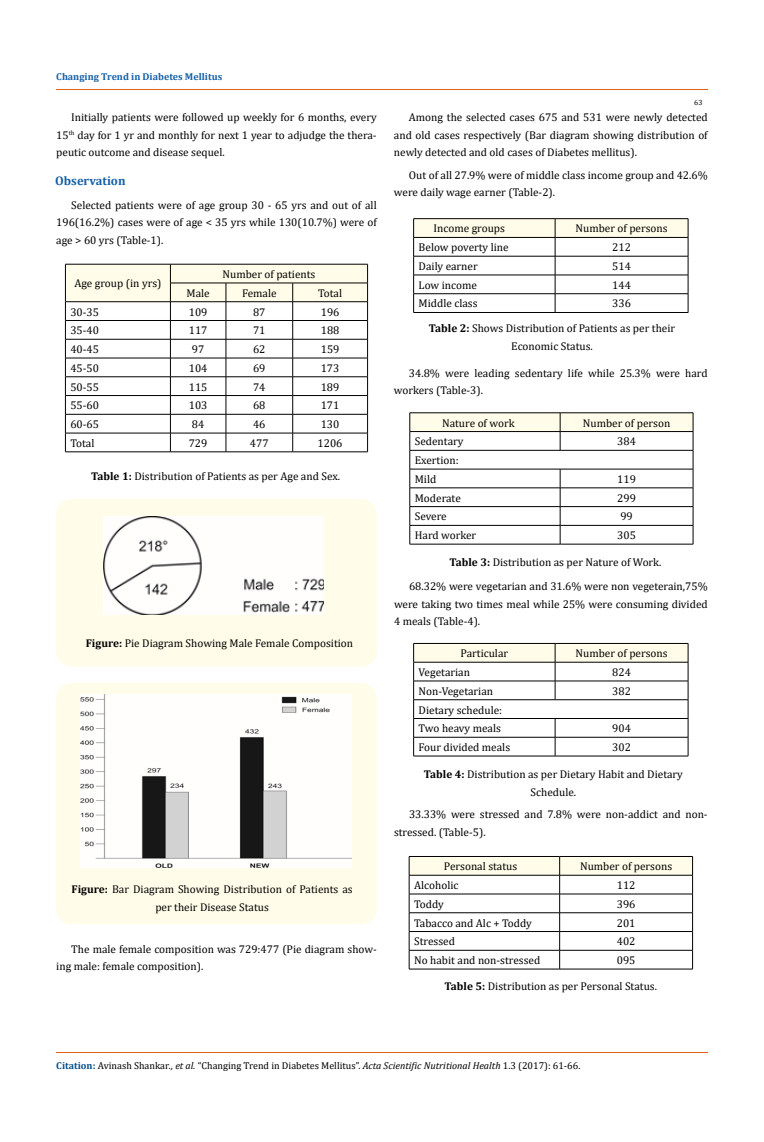
<style>
.page{position:relative;width:764px;height:1142px;background:#fff}
.page>*{position:absolute;margin:0;border:0;box-sizing:border-box;transform-origin:0 0}
.t1{font:700 12.5px "Cambria";color:#1560a6}
.t2{font:11.25px/17.5px "Cambria";color:#000}
.t3{font:10px "Cambria";color:#000}
.t4{font:700 10px "Cambria";color:#1560a6}
.t5{font:7.5px "Cambria";color:#000}
.s1{font-weight:700}
.s2{font-weight:700;color:#035089}
.s3{font-style:italic}
</style>
<div class="page">
<svg style="left:65px;top:264px;width:303px;height:187px"></svg>
<hr style="left:65px;top:451px;width:105px;height:1px;background:#000">
<hr style="left:170px;top:451px;width:56px;height:1px;background:#000">
<hr style="left:226px;top:451px;width:67px;height:1px;background:#000">
<hr style="left:293px;top:451px;width:75px;height:1px;background:#000">
<div style="left:56px;top:499px;width:321px;height:167px;background:#fffde9;border-radius:15px"></div>
<img style="left:103px;top:516px;width:221px;height:98px">
<div style="left:56px;top:682px;width:321px;height:242px;background:#fffde9;border-radius:15px"></div>
<img style="left:80px;top:694px;width:271px;height:173px">
<hr style="left:413px;top:218px;width:142px;height:1px;background:#000">
<hr style="left:555px;top:218px;width:133px;height:1px;background:#000">
<svg style="left:413px;top:219px;width:276px;height:93px"></svg>
<hr style="left:413px;top:312px;width:142px;height:1px;background:#000">
<hr style="left:555px;top:312px;width:133px;height:1px;background:#000">
<hr style="left:410px;top:412px;width:150px;height:1px;background:#000">
<hr style="left:560px;top:412px;width:133px;height:1px;background:#000">
<svg style="left:409px;top:413px;width:285px;height:131px"></svg>
<hr style="left:410px;top:544px;width:150px;height:1px;background:#000">
<hr style="left:560px;top:544px;width:133px;height:1px;background:#000">
<svg style="left:413px;top:643px;width:276px;height:112px"></svg>
<hr style="left:413px;top:755px;width:142px;height:1px;background:#000">
<hr style="left:555px;top:755px;width:133px;height:1px;background:#000">
<svg style="left:409px;top:856px;width:284px;height:112px"></svg>
<hr style="left:409px;top:968px;width:150px;height:1px;background:#000">
<hr style="left:559px;top:968px;width:134px;height:1px;background:#000">
<hr style="left:56px;top:90px;width:652px;height:1px;background:#e05d1a">
<hr style="left:56px;top:1052px;width:652px;height:1px;background:#e05d1a">
<p class="t4" style="left:56px;top:69px;width:167px">Changing Trend in Diabetes Mellitus</p>
<p class="t2" style="left:56px;top:108px;width:322px;text-align:justify;text-indent:15px">Initially patients were followed up weekly for 6 months, every 15<sup>th</sup> day for 1 yr and monthly for next 1 year to adjudge the thera&shy;peutic outcome and disease sequel.</p>
<p class="t1" style="left:55px;top:172px;width:72px">Observation</p>
<p class="t2" style="left:56px;top:196px;width:322px;text-align:justify;text-indent:15px">Selected patients were of age group 30 - 65 yrs and out of all 196(16.2%) cases were of age &lt; 35 yrs while 130(10.7%) were of age &gt; 60 yrs (Table-1).</p>
<p class="t2" style="left:74px;top:275px;width:89px">Age group (in yrs)</p>
<p class="t2" style="left:222px;top:265px;width:94px">Number of patients</p>
<p class="t2" style="left:187px;top:284px;width:25px">Male</p>
<p class="t2" style="left:242px;top:284px;width:36px">Female</p>
<p class="t2" style="left:318px;top:284px;width:26px">Total</p>
<p class="t2" style="left:70px;top:303px;width:30px">30-35</p>
<p class="t2" style="left:189px;top:303px;width:20px">109</p>
<p class="t2" style="left:253px;top:303px;width:14px">87</p>
<p class="t2" style="left:321px;top:303px;width:20px">196</p>
<p class="t2" style="left:70px;top:321px;width:30px">35-40</p>
<p class="t2" style="left:189px;top:321px;width:20px">117</p>
<p class="t2" style="left:253px;top:321px;width:14px">71</p>
<p class="t2" style="left:321px;top:321px;width:20px">188</p>
<p class="t2" style="left:70px;top:340px;width:30px">40-45</p>
<p class="t2" style="left:192px;top:340px;width:14px">97</p>
<p class="t2" style="left:253px;top:340px;width:14px">62</p>
<p class="t2" style="left:321px;top:340px;width:20px">159</p>
<p class="t2" style="left:70px;top:359px;width:30px">45-50</p>
<p class="t2" style="left:189px;top:359px;width:20px">104</p>
<p class="t2" style="left:253px;top:359px;width:14px">69</p>
<p class="t2" style="left:321px;top:359px;width:20px">173</p>
<p class="t2" style="left:70px;top:378px;width:30px">50-55</p>
<p class="t2" style="left:189px;top:378px;width:20px">115</p>
<p class="t2" style="left:253px;top:378px;width:14px">74</p>
<p class="t2" style="left:321px;top:378px;width:20px">189</p>
<p class="t2" style="left:70px;top:396px;width:30px">55-60</p>
<p class="t2" style="left:189px;top:396px;width:20px">103</p>
<p class="t2" style="left:253px;top:396px;width:14px">68</p>
<p class="t2" style="left:321px;top:396px;width:20px">171</p>
<p class="t2" style="left:70px;top:415px;width:30px">60-65</p>
<p class="t2" style="left:192px;top:415px;width:14px">84</p>
<p class="t2" style="left:253px;top:415px;width:14px">46</p>
<p class="t2" style="left:321px;top:415px;width:20px">130</p>
<p class="t2" style="left:70px;top:434px;width:26px">Total</p>
<p class="t2" style="left:189px;top:434px;width:20px">729</p>
<p class="t2" style="left:250px;top:434px;width:20px">477</p>
<p class="t2" style="left:317px;top:434px;width:26px">1206</p>
<p class="t2" style="left:91px;top:467px;width:250px"><span class="s1">Table 1:</span> Distribution of Patients as per Age and Sex.</p>
<p class="t2" style="left:86px;top:634px;width:269px"><span class="s1">Figure:</span> Pie Diagram Showing Male Female Composition</p>
<p class="t2" style="left:72px;top:880px;width:283px;text-align:center"><span class="s1">Figure:</span> Bar Diagram Showing Distribution of Patients as per their Disease Status</p>
<p class="t2" style="left:56px;top:939px;width:322px;text-indent:15px">The male female composition was 729:477 (Pie diagram show&shy;ing male: female composition).</p>
<p class="t5" style="left:694px;top:98px;width:10px">63</p>
<p class="t2" style="left:394px;top:109px;width:315px;text-align:justify;text-indent:15px">Among the selected cases 675 and 531 were newly detected and old cases respectively (Bar diagram showing distribution of newly detected and old cases of Diabetes mellitus).</p>
<p class="t2" style="left:394px;top:166px;width:315px;text-indent:15px">Out of all 27.9% were of middle class income group and 42.6% were daily wage earner (Table-2).</p>
<p class="t2" style="left:433px;top:220px;width:73px">Income groups</p>
<p class="t2" style="left:575px;top:220px;width:94px">Number of persons</p>
<p class="t2" style="left:418px;top:238px;width:92px">Below poverty line</p>
<p class="t2" style="left:612px;top:238px;width:20px">212</p>
<p class="t2" style="left:418px;top:257px;width:61px">Daily earner</p>
<p class="t2" style="left:612px;top:257px;width:20px">514</p>
<p class="t2" style="left:418px;top:276px;width:60px">Low income</p>
<p class="t2" style="left:612px;top:276px;width:20px">144</p>
<p class="t2" style="left:418px;top:295px;width:60px">Middle class</p>
<p class="t2" style="left:612px;top:295px;width:20px">336</p>
<p class="t2" style="left:429px;top:320px;width:248px;text-align:center"><span class="s1">Table 2:</span> Shows Distribution of Patients as per their<br>Economic Status.</p>
<p class="t2" style="left:394px;top:364px;width:315px;text-indent:15px">34.8% were leading sedentary life while 25.3% were hard workers (Table-3).</p>
<p class="t2" style="left:442px;top:414px;width:74px">Nature of work</p>
<p class="t2" style="left:583px;top:414px;width:89px">Number of person</p>
<p class="t2" style="left:415px;top:432px;width:50px">Sedentary</p>
<p class="t2" style="left:617px;top:432px;width:20px">384</p>
<p class="t2" style="left:415px;top:451px;width:45px;line-height:18.8px">Exertion:<br>Mild</p>
<p class="t2" style="left:617px;top:470px;width:20px">119</p>
<p class="t2" style="left:415px;top:489px;width:48px">Moderate</p>
<p class="t2" style="left:617px;top:489px;width:20px">299</p>
<p class="t2" style="left:415px;top:507px;width:33px">Severe</p>
<p class="t2" style="left:620px;top:507px;width:14px">99</p>
<p class="t2" style="left:415px;top:526px;width:63px">Hard worker</p>
<p class="t2" style="left:617px;top:526px;width:20px">305</p>
<p class="t2" style="left:409px;top:549px;width:300px;line-height:24.6px;text-align:center"><span class="s1">Table 3:</span> Distribution as per Nature of Work.<br>68.32% were vegetarian and 31.6% were non vegeterain,75%</p>
<p class="t2" style="left:394px;top:595px;width:315px">were taking two times meal while 25% were consuming divided<br>4 meals (Table-4).</p>
<p class="t2" style="left:460px;top:644px;width:49px">Particular</p>
<p class="t2" style="left:575px;top:644px;width:94px">Number of persons</p>
<p class="t2" style="left:419px;top:663px;width:53px">Vegetarian</p>
<p class="t2" style="left:612px;top:663px;width:20px">824</p>
<p class="t2" style="left:419px;top:682px;width:76px">Non-Vegetarian</p>
<p class="t2" style="left:612px;top:682px;width:20px">382</p>
<p class="t2" style="left:419px;top:700px;width:85px;line-height:18.8px">Dietary schedule:<br>Two heavy meals</p>
<p class="t2" style="left:612px;top:719px;width:20px">904</p>
<p class="t2" style="left:419px;top:738px;width:93px">Four divided meals</p>
<p class="t2" style="left:612px;top:738px;width:20px">302</p>
<p class="t2" style="left:424px;top:765px;width:260px;text-align:center"><span class="s1">Table 4:</span> Distribution as per Dietary Habit and Dietary<br>Schedule.</p>
<p class="t2" style="left:394px;top:805px;width:315px;text-indent:15px">33.33% were stressed and 7.8% were non-addict and non&shy;stressed. (Table-5).</p>
<p class="t2" style="left:444px;top:857px;width:75px">Personal status</p>
<p class="t2" style="left:580px;top:857px;width:94px">Number of persons</p>
<p class="t2" style="left:414px;top:876px;width:46px">Alcoholic</p>
<p class="t2" style="left:617px;top:876px;width:20px">112</p>
<p class="t2" style="left:414px;top:895px;width:31px">Toddy</p>
<p class="t2" style="left:617px;top:895px;width:20px">396</p>
<p class="t2" style="left:414px;top:913px;width:119px">Tabacco and Alc + Toddy</p>
<p class="t2" style="left:617px;top:913px;width:20px">201</p>
<p class="t2" style="left:414px;top:932px;width:42px">Stressed</p>
<p class="t2" style="left:617px;top:932px;width:20px">402</p>
<p class="t2" style="left:414px;top:951px;width:128px">No habit and non-stressed</p>
<p class="t2" style="left:617px;top:951px;width:20px">095</p>
<p class="t2" style="left:445px;top:977px;width:214px"><span class="s1">Table 5:</span> Distribution as per Personal Status.</p>
<p class="t3" style="left:56px;top:1059px;width:525px"><span class="s2">Citation:</span> Avinash Shankar<span class="s3">., et al.</span> “Changing Trend in Diabetes Mellitus”. <span class="s3">Acta Scientific Nutritional Health</span> 1.3 (2017): 61-66.</p>
</div>
